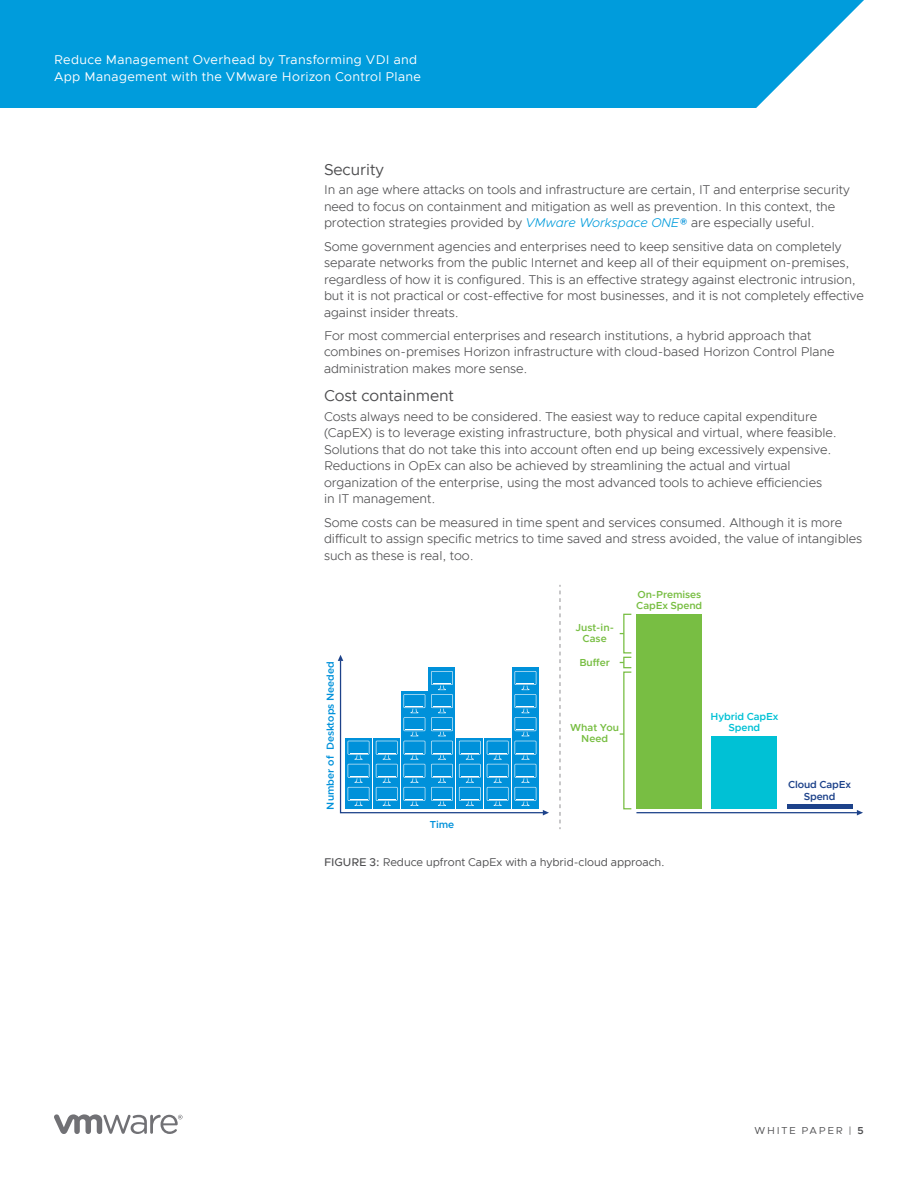
<style>
.page{position:relative;width:918px;height:1188px;background:#fff}
.page>*{position:absolute;margin:0;border:0;box-sizing:border-box;transform-origin:0 0}
._4a__SUBHEAD_2{font:15.75px "Metropolis";letter-spacing:-.005em;color:#4d4d4f}
._3a__BODY_TEXT{font:300 12.75px/16.5px "Metropolis";letter-spacing:-.005em;color:#4d4d4f}
.t1{font:12.75px/17.2px "Metropolis";letter-spacing:.025em;color:#fff}
._7a__CAPTION_BODY{font:11.25px "Metropolis";letter-spacing:-.005em;color:#4d4d4f}
.t2{font:600 10.2px/11.4px "Metropolis";letter-spacing:-.01em;color:#78be43;text-align:center}
.t3{font:600 10.2px "Metropolis";color:#0091da}
.t4{font:600 10.2px/11.4px "Metropolis";letter-spacing:-.01em;color:#00c1d5;text-align:center}
.t5{font:600 10.2px/11.4px "Metropolis";letter-spacing:-.01em;color:#1d428a;text-align:center}
.t6{font:10.2px "Metropolis";letter-spacing:.165em;color:#4d4d4f}
.s1{font-style:italic;color:#009cdc}
.s2{color:#0091da}
.s3{font-weight:500}
.s4{font-weight:600}
</style>
<div class="page">
<div style="left:0;top:0;width:864px;height:108px;background:#009cdc"></div>
<svg style="left:54px;top:1114px;width:129px;height:20px"></svg>
<div style="left:636px;top:614px;width:66px;height:195px;background:#78be43"></div>
<div style="left:712px;top:736px;width:65px;height:73px;background:#00c1d5"></div>
<hr style="left:787px;top:805px;width:65px;height:4px;background:#1d428a">
<svg style="left:857px;top:810px;width:6px;height:5px"></svg>
<svg style="left:338px;top:655px;width:211px;height:160px"></svg>
<hr style="left:636px;top:812px;width:224px;height:1px;background:#1d428a">
<div style="left:623px;top:614px;width:9px;height:40px;border:1px solid #78be43"></div>
<div style="left:623px;top:657px;width:9px;height:11px;border:1px solid #78be43"></div>
<div style="left:623px;top:672px;width:9px;height:137px;border:1px solid #78be43"></div>
<svg style="left:559px;top:585px;width:2px;height:244px"></svg>
<p class="t1" style="left:54px;top:51px;width:369px">Reduce Management Overhead by Transforming VDI and<br>App Management with the VMware Horizon Control Plane</p>
<p class="_4a__SUBHEAD_2" style="left:324px;top:159px;width:61px">Security</p>
<p class="_3a__BODY_TEXT" style="left:324px;top:182px;width:527px">In an age where attacks on tools and infrastructure are certain, IT and enterprise security need to focus on containment and mitigation as well as prevention. In this context, the protection strategies provided by <span class="s1">VMware Workspace ONE</span><span class="s2">®</span> are especially useful.</p>
<p class="_3a__BODY_TEXT" style="left:324px;top:238px;width:541px">Some government agencies and enterprises need to keep sensitive data on completely separate networks from the public Internet and keep all of their equipment on-premises, regardless of how it is configured. This is an effective strategy against electronic intrusion, but it is not practical or cost-effective for most businesses, and it is not completely effective against insider threats.</p>
<p class="_3a__BODY_TEXT" style="left:324px;top:327px;width:512px">For most commercial enterprises and research institutions, a hybrid approach that combines on-premises Horizon infrastructure with cloud-based Horizon Control Plane administration makes more sense.</p>
<p class="_4a__SUBHEAD_2" style="left:324px;top:386px;width:132px">Cost containment</p>
<p class="_3a__BODY_TEXT" style="left:324px;top:408px;width:514px">Costs always need to be considered. The easiest way to reduce capital expenditure (CapEX) is to leverage existing infrastructure, both physical and virtual, where feasible.<br>Solutions that do not take this into account often end up being excessively expensive.<br>Reductions in OpEx can also be achieved by streamlining the actual and virtual organization of the enterprise, using the most advanced tools to achieve efficiencies<br>in IT management.</p>
<p class="_3a__BODY_TEXT" style="left:324px;top:514px;width:540px">Some costs can be measured in time spent and services consumed. Although it is more difficult to assign specific metrics to time saved and stress avoided, the value of intangibles such as these is real, too.</p>
<p class="t3" style="left:324px;top:810px;width:150px;rotate:-90deg">Number of Desktops Needed</p>
<p class="t3" style="left:430px;top:818px;width:26px">Time</p>
<p class="t2" style="left:575px;top:621px;width:40px">Just-in-<br>Case</p>
<p class="t2" style="left:579px;top:657px;width:32px">Buffer</p>
<p class="t2" style="left:636px;top:589px;width:67px;text-align:left">On-Premises<br>CapEx Spend</p>
<p class="t2" style="left:570px;top:721px;width:50px">What You<br>Need</p>
<p class="t4" style="left:710px;top:711px;width:69px">Hybrid CapEx<br>Spend</p>
<p class="t5" style="left:788px;top:779px;width:65px">Cloud CapEx<br>Spend</p>
<p class="_7a__CAPTION_BODY" style="left:324px;top:855px;width:340px"><span class="s3">FIGUR E 3:</span> Reduce upfront CapEx with a hybrid-cloud approach.</p>
<p class="t6" style="left:755px;top:1124px;width:111px">WHITE PAPER | <span class="s4">5</span></p>
</div>
